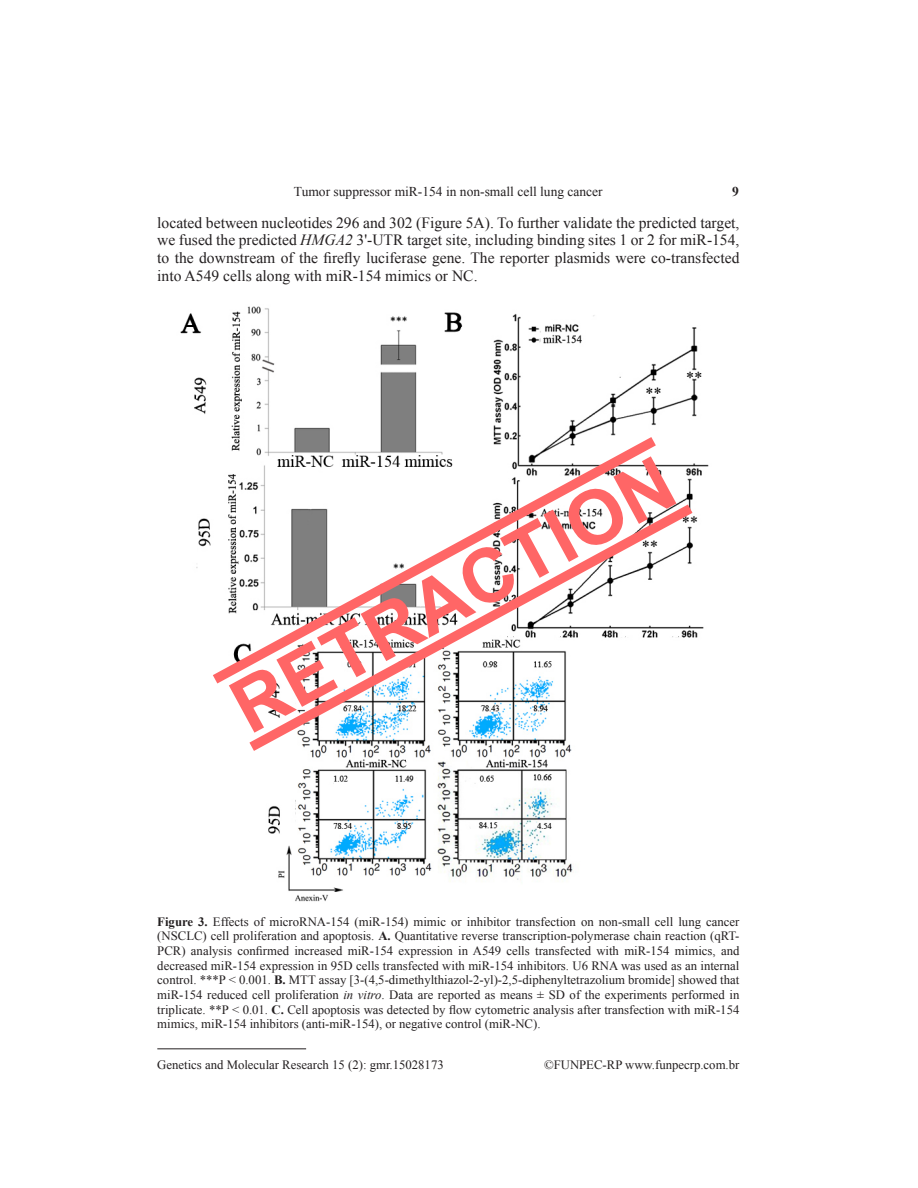
<style>
.page{position:relative;width:918px;height:1188px;background:#fff}
.page>*{position:absolute;margin:0;border:0;box-sizing:border-box;transform-origin:0 0}
._1__Título{font:700 75px "Arial";color:#f66}
.Texto{font:15.6px/17.9px "Times New Roman";color:#231f20;text-align:justify}
.t1{font:13.5px "Times New Roman";color:#231f20}
.t2{font:700 13.5px "Times New Roman";color:#231f20}
.Legendas{font:12.75px/14.7px "Times New Roman";color:#231f20;text-align:justify}
.s1{font-style:italic}
.s2{font-weight:700}
</style>
<div class="page">
<hr style="left:157px;top:1048px;width:149px;height:1px;background:#231f20">
<img style="left:180px;top:306px;width:529px;height:596px">
<svg style="left:213px;top:437px;width:443px;height:246px"></svg>
<svg style="left:249px;top:505px;width:443px;height:246px"></svg>
<p class="t1" style="left:294px;top:182px;width:310px">Tumor suppressor miR-154 in non-small cell lung cancer</p>
<p class="t2" style="left:732px;top:182px;width:8px">9</p>
<p class="Texto" style="left:157px;top:213px;width:584px">located between nucleotides 296 and 302 (Figure 5A). To further validate the predicted target, we fused the predicted <span class="s1">HMGA2</span> 3'-UTR target site, including binding sites 1 or 2 for miR-154, to the downstream of the firefly luciferase gene. The reporter plasmids were co-transfected into A549 cells along with miR-154 mimics or NC.</p>
<p class="_1__Título" style="left:213px;top:666px;width:493px;rotate:-28deg">RETRACTION</p>
<p class="Legendas" style="left:157px;top:914px;width:584px"><span class="s2">Figure 3.</span> Effects of microRNA-154 (miR-154) mimic or inhibitor transfection on non-small cell lung cancer (NSCLC) cell proliferation and apoptosis. <span class="s2">A.</span> Quantitative reverse transcription-polymerase chain reaction (qRT-PCR) analysis confirmed increased miR-154 expression in A549 cells transfected with miR-154 mimics, and decreased miR-154 expression in 95D cells transfected with miR-154 inhibitors. U6 RNA was used as an internal control. ***P &lt; 0.001. <span class="s2">B.</span> MTT assay [3-(4,5-dimethylthiazol-2-yl)-2,5-diphenyltetrazolium bromide] showed that miR-154 reduced cell proliferation <span class="s1">in vitro</span>. Data are reported as means ± SD of the experiments performed in triplicate. **P &lt; 0.01. <span class="s2">C.</span> Cell apoptosis was detected by flow cytometric analysis after transfection with miR-154 mimics, miR-154 inhibitors (anti-miR-154), or negative control (miR-NC).</p>
<p class="Legendas" style="left:157px;top:1057px;width:288px">Genetics and Molecular Research 15 (2): gmr.15028173</p>
<p class="Legendas" style="left:544px;top:1057px;width:197px">©FUNPEC-RP www.funpecrp.com.br</p>
</div>
